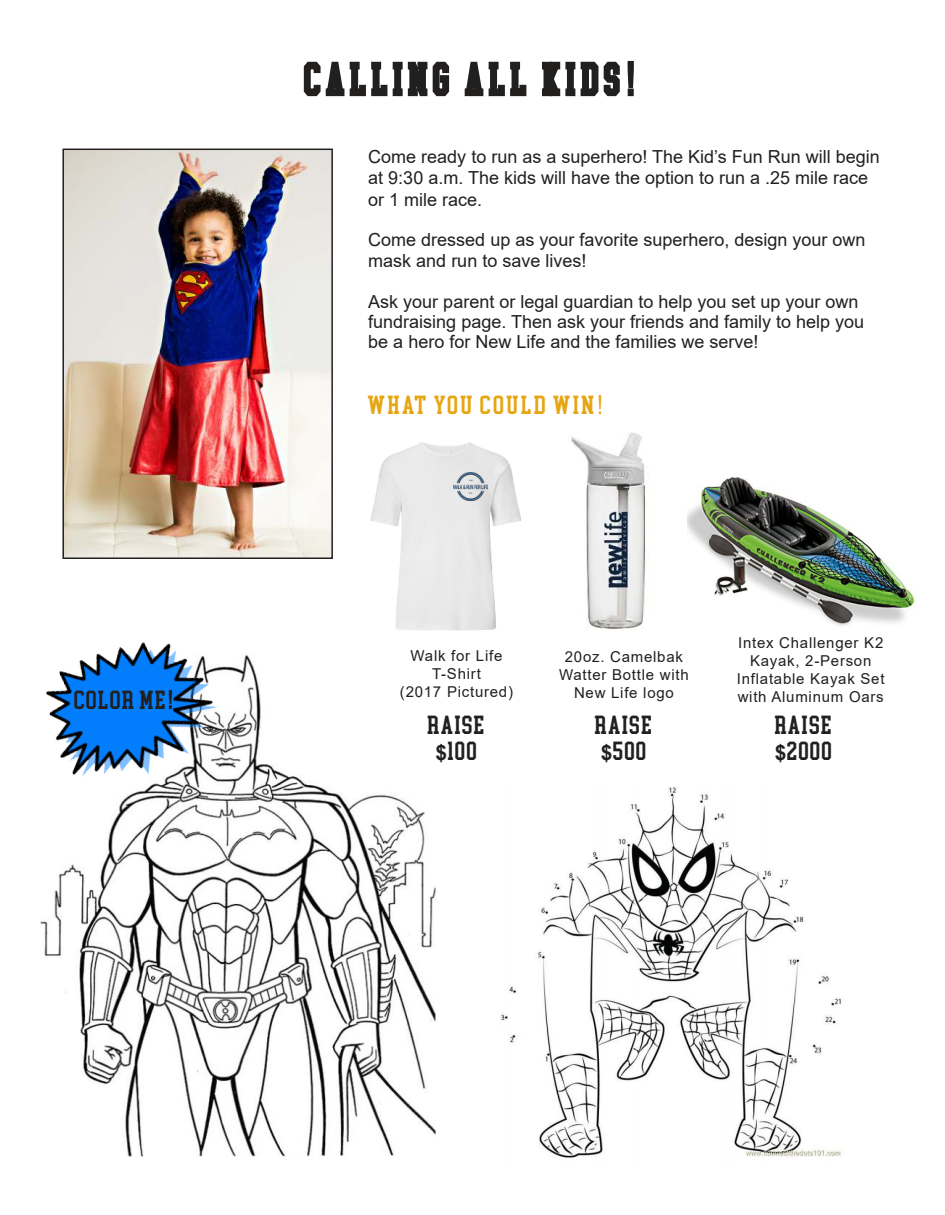
<style>
.page{position:relative;width:945px;height:1215px;background:#fff}
.page>*{position:absolute;margin:0;border:0;box-sizing:border-box;transform-origin:0 0}
.t1{font:35.7px "College Block 2.0";letter-spacing:.2em;color:#221f1f;scale:.84 1}
.t2{font:21px/25.2px "College Block 2.0";letter-spacing:.05em;color:#221f1f}
.t3{font:21px "College Block 2.0";letter-spacing:.1em;color:#e6a613}
.t4{font:18px/20.4px "Arial";color:#221f1f}
.t5{font:15px/18px "Arial";letter-spacing:.05em;color:#221f1f;text-align:center}
.s1{font-family:"Arial";font-weight:700;font-size:26.25px}
.s2{font-family:"Arial";font-size:45px}
.s3{font-family:"Arial";font-size:26.25px}
.s4{font-family:"Arial";font-weight:700}
</style>
<div class="page">
<img style="left:41px;top:655px;width:395px;height:501px">
<img style="left:41px;top:642px;width:189px;height:149px">
<img style="left:65px;top:152px;width:265px;height:404px">
<div style="left:62px;top:149px;width:271px;height:410px;border:2px solid #221f1f"></div>
<svg style="left:303px;top:61px;width:147px;height:36px"></svg>
<svg style="left:464px;top:61px;width:63px;height:36px"></svg>
<svg style="left:542px;top:60px;width:92px;height:37px"></svg>
<img style="left:370px;top:442px;width:151px;height:189px">
<img style="left:571px;top:432px;width:74px;height:198px">
<img style="left:687px;top:477px;width:229px;height:149px">
<img style="left:454px;top:473px;width:33px;height:28px">
<img style="left:501px;top:787px;width:340px;height:371px">
<p class="t2" style="left:74px;top:689px;width:101px">COLOR ME<span class="s1">!</span></p>
<h1 class="t1" style="left:305px;top:61px;width:394px">CALLING ALL KIDS<span class="s2">!</span></h1>
<p class="t4" style="left:368px;top:147px;width:513px;line-height:21.3px">Come ready to run as a superhero! The Kid’s Fun Run will begin at 9:30 a.m. The kids will have the option to run a .25 mile race or 1 mile race.</p>
<p class="t4" style="left:368px;top:231px;width:499px">Come dressed up as your favorite superhero, design your own mask and run to save lives!</p>
<p class="t4" style="left:368px;top:292px;width:497px">Ask your parent or legal guardian to help you set up your own fundraising page. Then ask your friends and family to help you be a hero for New Life and the families we serve!</p>
<p class="t3" style="left:368px;top:395px;width:236px">WHAT YOU COULD WIN<span class="s3">!</span></p>
<p class="t5" style="left:400px;top:648px;width:115px">Walk for Life<br>T-Shirt<br>(2017 Pictured)</p>
<p class="t5" style="left:559px;top:648px;width:131px">20oz. Camelbak<br>Watter Bottle with<br>New Life logo</p>
<p class="t5" style="left:737px;top:635px;width:149px">Intex Challenger K2<br>Kayak, 2-Person<br>Inflatable Kayak Set with Aluminum Oars</p>
<p class="t2" style="left:428px;top:715px;width:59px;text-align:center">RAISE <span class="s4">$</span>100</p>
<p class="t2" style="left:595px;top:715px;width:59px">RAISE <span class="s4">$</span>500</p>
<p class="t2" style="left:775px;top:715px;width:59px">RAISE <span class="s4">$</span>2000</p>
</div>
